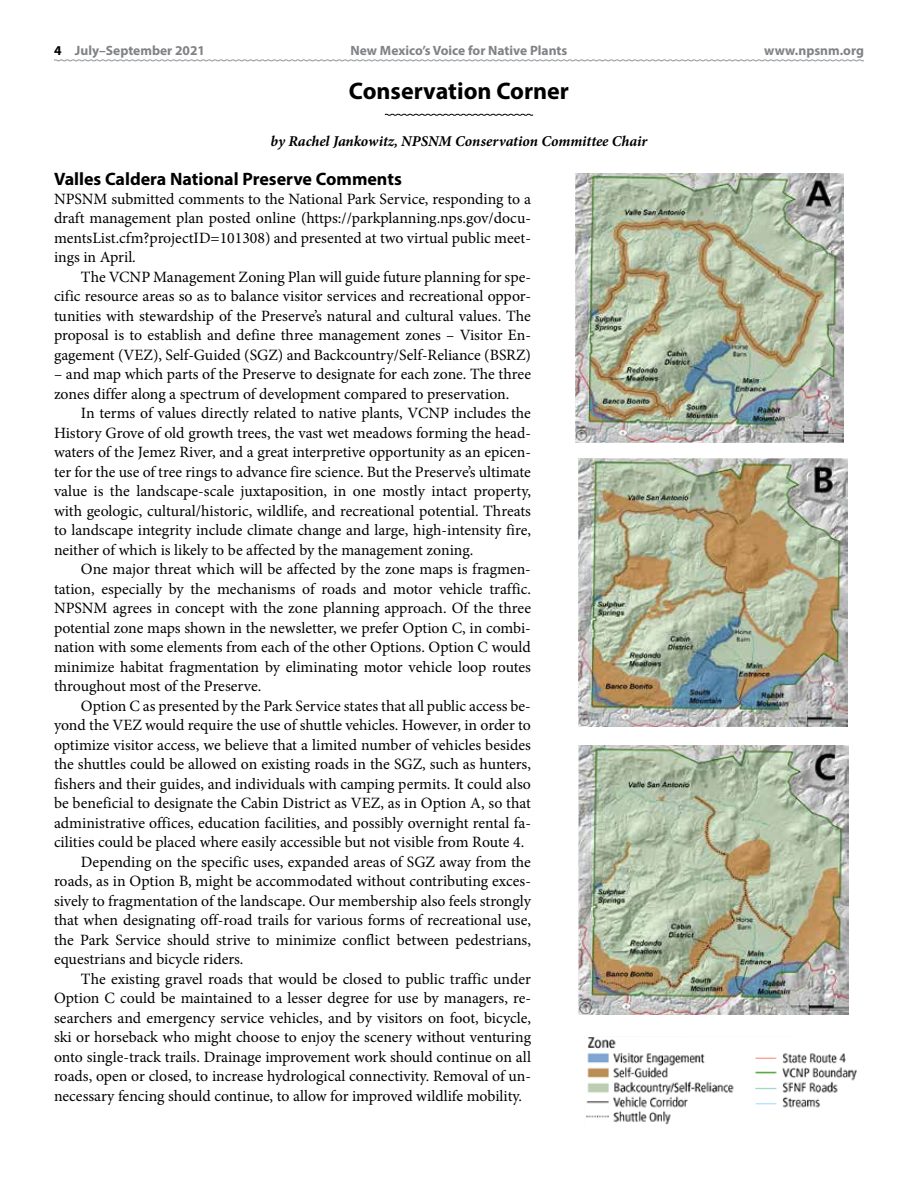
<style>
.page{position:relative;width:918px;height:1188px;background:#fff}
.page>*{position:absolute;margin:0;border:0;box-sizing:border-box;transform-origin:0 0}
.t1{font:700 24px "Myriad Pro";color:#000}
.t2{font:700 18px "Myriad Pro";color:#000}
.t3{font:15.75px/19.5px "Minion Pro";color:#000;text-align:justify}
.t4{font:italic 700 15px "Minion Pro";letter-spacing:-.005em;color:#000}
.t5{font:700 13.5px "Myriad Pro";color:#808285}
.s1{color:#000}
</style>
<div class="page">
<svg style="left:54px;top:59px;width:810px;height:3px"></svg>
<svg style="left:384px;top:113px;width:150px;height:3px"></svg>
<img style="left:586px;top:1037px;width:271px;height:88px">
<img style="left:575px;top:173px;width:269px;height:269px">
<img style="left:579px;top:458px;width:269px;height:269px">
<img style="left:579px;top:745px;width:269px;height:270px">
<p class="t5" style="left:54px;top:42px;width:153px"><span class="s1">4</span> July–September 2021</p>
<p class="t5" style="left:351px;top:42px;width:218px">New Mexico’s Voice for Native Plants</p>
<p class="t5" style="left:764px;top:42px;width:101px">www.npsnm.org</p>
<h1 class="t1" style="left:349px;top:75px;width:222px">Conservation Corner</h1>
<p class="t4" style="left:271px;top:130px;width:378px">by Rachel Jankowitz, NPSNM Conservation Committee Chair</p>
<p class="t2" style="left:54px;top:167px;width:349px">Valles Caldera National Preserve Comments</p>
<p class="t3" style="left:54px;top:189px;width:479px">NPSNM submitted comments to the National Park Service, responding to a draft management plan posted online (https://parkplanning.nps.gov/docu&shy;mentsList.cfm?projectID=101308) and presented at two virtual public meet&shy;ings in April.</p>
<p class="t3" style="left:54px;top:267px;width:479px;text-indent:27px">The VCNP Management Zoning Plan will guide future planning for spe&shy;cific resource areas so as to balance visitor services and recreational oppor&shy;tunities with stewardship of the Preserve’s natural and cultural values. The proposal is to establish and define three management zones – Visitor En&shy;gagement (VEZ), Self-Guided (SGZ) and Backcountry/Self-Reliance (BSRZ)</p>
<p class="t3" style="left:54px;top:365px;width:479px">– and map which parts of the Preserve to designate for each zone. The three zones differ along a spectrum of development compared to preservation.</p>
<p class="t3" style="left:54px;top:404px;width:479px;text-indent:27px">In terms of values directly related to native plants, VCNP includes the History Grove of old growth trees, the vast wet meadows forming the head&shy;waters of the Jemez River, and a great interpretive opportunity as an epicen&shy;ter for the use of tree rings to advance fire science. But the Preserve’s ultimate value is the landscape-scale juxtaposition, in one mostly intact property, with geologic, cultural/historic, wildlife, and recreational potential. Threats to landscape integrity include climate change and large, high-intensity fire, neither of which is likely to be affected by the management zoning.</p>
<p class="t3" style="left:54px;top:560px;width:479px;text-indent:27px">One major threat which will be affected by the zone maps is fragmen&shy;tation, especially by the mechanisms of roads and motor vehicle traffic.<br>NPSNM agrees in concept with the zone planning approach. Of the three potential zone maps shown in the newsletter, we prefer Option C, in combi&shy;nation with some elements from each of the other Options. Option C would minimize habitat fragmentation by eliminating motor vehicle loop routes throughout most of the Preserve.</p>
<p class="t3" style="left:81px;top:696px;width:451px">Option C as presented by the Park Service states that all public access be-</p>
<p class="t3" style="left:54px;top:716px;width:478px">yond the VEZ would require the use of shuttle vehicles. However, in order to</p>
<p class="t3" style="left:54px;top:735px;width:478px">optimize visitor access, we believe that a limited number of vehicles besides</p>
<p class="t3" style="left:54px;top:755px;width:478px">the shuttles could be allowed on existing roads in the SGZ, such as hunters,</p>
<p class="t3" style="left:54px;top:774px;width:478px">fishers and their guides, and individuals with camping permits. It could also</p>
<p class="t3" style="left:54px;top:794px;width:479px">be beneficial to designate the Cabin District as VEZ, as in Option A, so that</p>
<p class="t3" style="left:54px;top:813px;width:478px">administrative offices, education facilities, and possibly overnight rental fa-</p>
<p class="t3" style="left:54px;top:833px;width:472px">cilities could be placed where easily accessible but not visible from Route 4.</p>
<p class="t3" style="left:81px;top:852px;width:451px">Depending on the specific uses, expanded areas of SGZ away from the</p>
<p class="t3" style="left:54px;top:872px;width:478px">roads, as in Option B, might be accommodated without contributing exces-</p>
<p class="t3" style="left:54px;top:891px;width:479px">sively to fragmentation of the landscape. Our membership also feels strongly</p>
<p class="t3" style="left:54px;top:911px;width:479px">that when designating off-road trails for various forms of recreational use,</p>
<p class="t3" style="left:54px;top:930px;width:478px">the Park Service should strive to minimize conflict between pedestrians,</p>
<p class="t3" style="left:54px;top:950px;width:191px">equestrians and bicycle riders.</p>
<p class="t3" style="left:81px;top:969px;width:452px">The existing gravel roads that would be closed to public traffic under</p>
<p class="t3" style="left:54px;top:989px;width:479px">Option C could be maintained to a lesser degree for use by managers, re-</p>
<p class="t3" style="left:54px;top:1008px;width:478px">searchers and emergency service vehicles, and by visitors on foot, bicycle,</p>
<p class="t3" style="left:54px;top:1028px;width:479px">ski or horseback who might choose to enjoy the scenery without venturing</p>
<p class="t3" style="left:54px;top:1047px;width:479px">onto single-track trails. Drainage improvement work should continue on all</p>
<p class="t3" style="left:54px;top:1067px;width:479px">roads, open or closed, to increase hydrological connectivity. Removal of un-</p>
<p class="t3" style="left:54px;top:1086px;width:470px">necessary fencing should continue, to allow for improved wildlife mobility.</p>
</div>
